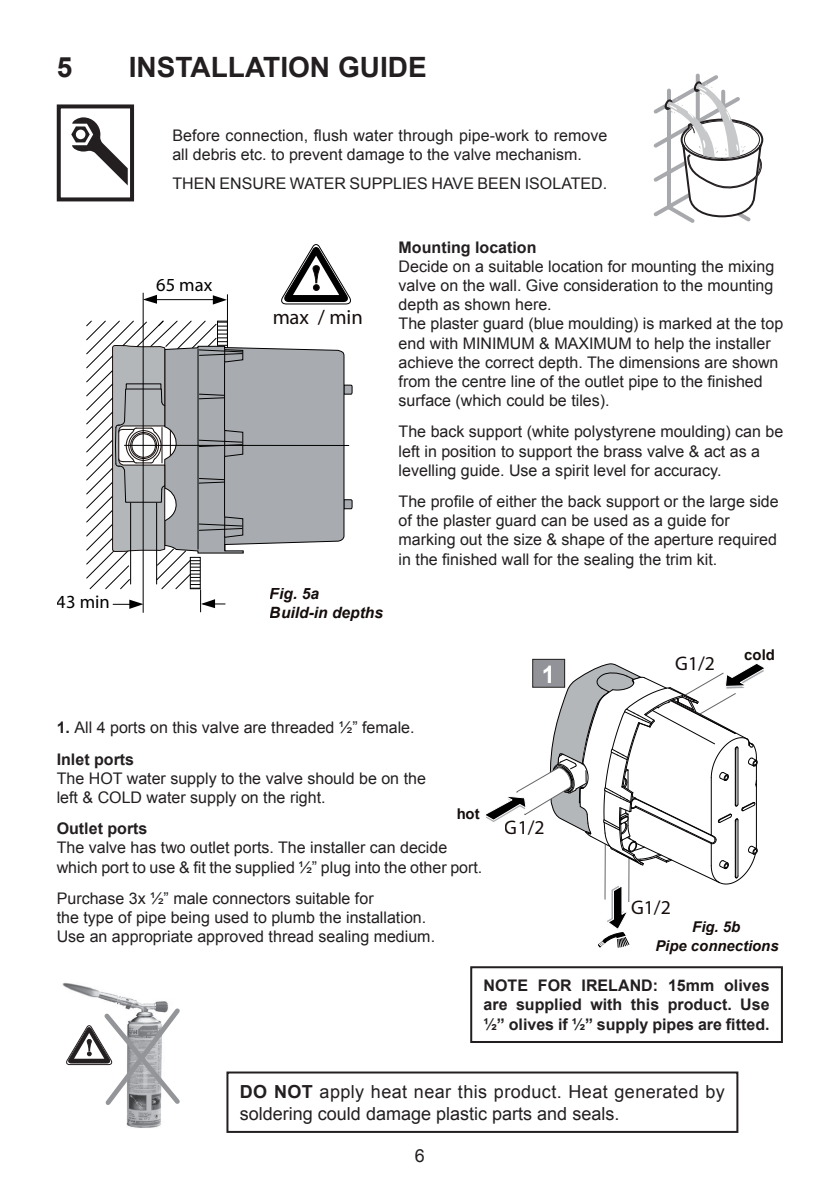
<style>
.page{position:relative;width:840px;height:1191px;background:#fff}
.page>*{position:absolute;margin:0;border:0;box-sizing:border-box;transform-origin:0 0}
.t1{font:700 28px "Arial";color:#231f20}
.t2{font:700 24.2px "Arial";color:#fff}
.t3{font:20.6px "Myriad Pro";color:#150d0b}
.t4{font:19.8px "Myriad Pro";color:#150d0b}
.t5{font:18.6px "Myriad Pro";color:#000}
.t6{font:18px/21.6px "Arial";color:#231f20}
.t7{font:16px/19.2px "Arial";color:#231f20}
.t8{font:700 16px/19.2px "Arial";color:#231f20;text-align:justify}
.t9{font:italic 700 15.6px/18.6px "Arial";color:#150d0b}
.t10{font:italic 700 14.8px/19.8px "Arial";color:#150d0b;text-align:center}
.t11{font:700 14.8px "Arial";color:#150d0b}
.s1{font-weight:700}
</style>
<div class="page">
<img style="left:62px;top:983px;width:106px;height:145px">
<svg style="left:66px;top:1004px;width:114px;height:105px"></svg>
<div style="left:226px;top:1071px;width:512px;height:61px;border:2px solid #231f20"></div>
<div style="left:57px;top:104px;width:77px;height:97px;border:4px solid #231f20"></div>
<svg style="left:71px;top:117px;width:57px;height:68px"></svg>
<div style="left:76px;top:130px;width:9px;height:9px;background:#fff;border-radius:50%"></div>
<svg style="left:653px;top:73px;width:110px;height:150px"></svg>
<svg style="left:281px;top:244px;width:69px;height:60px"></svg>
<hr style="left:227px;top:295px;width:1px;height:108px;background:#000">
<svg style="left:213px;top:295px;width:13px;height:9px"></svg>
<svg style="left:144px;top:295px;width:13px;height:9px"></svg>
<hr style="left:154px;top:299px;width:67px;height:1px;background:#000">
<hr style="left:143px;top:293px;width:1px;height:319px;background:#000">
<svg style="left:86px;top:321px;width:266px;height:291px"></svg>
<div style="left:532px;top:659px;width:32px;height:28px;background:#919398"></div>
<div style="left:532px;top:659px;width:32px;height:28px;border:1px solid #231f20"></div>
<svg style="left:486px;top:663px;width:278px;height:285px"></svg>
<div style="left:470px;top:966px;width:312px;height:77px;border:2px solid #231f20"></div>
<h1 class="t1" style="left:57px;top:48px;width:17px">5</h1>
<h1 class="t1" style="left:129px;top:48px;width:299px">INSTALLATION GUIDE</h1>
<p class="t7" style="left:172px;top:125px;width:436px">Before connection, flush water through pipe-work to remove all debris etc. to prevent damage to the valve mechanism.</p>
<p class="t7" style="left:172px;top:173px;width:436px">THEN ENSURE WATER SUPPLIES HAVE BEEN ISOLATED.</p>
<p class="t5" style="left:156px;top:274px;width:57px">65 max</p>
<p class="t5" style="left:57px;top:590px;width:55px">43 min</p>
<p class="t3" style="left:272px;top:304px;width:92px">max / min</p>
<p class="t9" style="left:269px;top:585px;width:115px">Fig. 5a<br>Build-in depths</p>
<p class="t8" style="left:398px;top:238px;width:139px">Mounting location</p>
<p class="t7" style="left:398px;top:257px;width:386px">Decide on a suitable location for mounting the mixing valve on the wall. Give consideration to the mounting depth as shown here.<br>The plaster guard (blue moulding) is marked at the top end with MINIMUM &amp; MAXIMUM to help the installer achieve the correct depth. The dimensions are shown from the centre line of the outlet pipe to the finished surface (which could be tiles).</p>
<p class="t7" style="left:398px;top:422px;width:386px">The back support (white polystyrene moulding) can be left in position to support the brass valve &amp; act as a levelling guide. Use a spirit level for accuracy.</p>
<p class="t7" style="left:398px;top:492px;width:381px">The profile of either the back support or the large side of the plaster guard can be used as a guide for marking out the size &amp; shape of the aperture required in the finished wall for the sealing the trim kit.</p>
<h2 class="t2" style="left:541px;top:658px;width:15px">1</h2>
<p class="t4" style="left:675px;top:651px;width:41px">G1/2</p>
<p class="t11" style="left:743px;top:645px;width:32px">cold</p>
<p class="t7" style="left:57px;top:712px;width:359px;line-height:31.2px"><span class="s1">1.</span> All 4 ports on this valve are threaded ½” female.<br><span class="s1">Inlet ports</span></p>
<p class="t7" style="left:57px;top:768px;width:370px">The HOT water supply to the valve should be on the left &amp; COLD water supply on the right.</p>
<p class="t8" style="left:57px;top:819px;width:92px">Outlet ports</p>
<p class="t7" style="left:57px;top:838px;width:427px">The valve has two outlet ports. The installer can decide which port to use &amp; fit the supplied ½” plug into the other port.</p>
<p class="t7" style="left:57px;top:888px;width:379px">Purchase 3x ½” male connectors suitable for<br>the type of pipe being used to plumb the installation.<br>Use an appropriate approved thread sealing medium.</p>
<p class="t11" style="left:456px;top:804px;width:25px">hot</p>
<p class="t4" style="left:504px;top:815px;width:41px">G1/2</p>
<p class="t4" style="left:630px;top:895px;width:41px">G1/2</p>
<p class="t10" style="left:655px;top:917px;width:125px">Fig. 5b<br>Pipe connections</p>
<p class="t8" style="left:483px;top:976px;width:287px">NOTE FOR IRELAND: 15mm olives are supplied with this product. Use ½” olives if ½” supply pipes are fitted.</p>
<p class="t6" style="left:240px;top:1081px;width:486px"><span class="s1">DO NOT</span> apply heat near this product. Heat generated by soldering could damage plastic parts and seals.</p>
<p class="t6" style="left:415px;top:1145px;width:12px">6</p>
</div>
